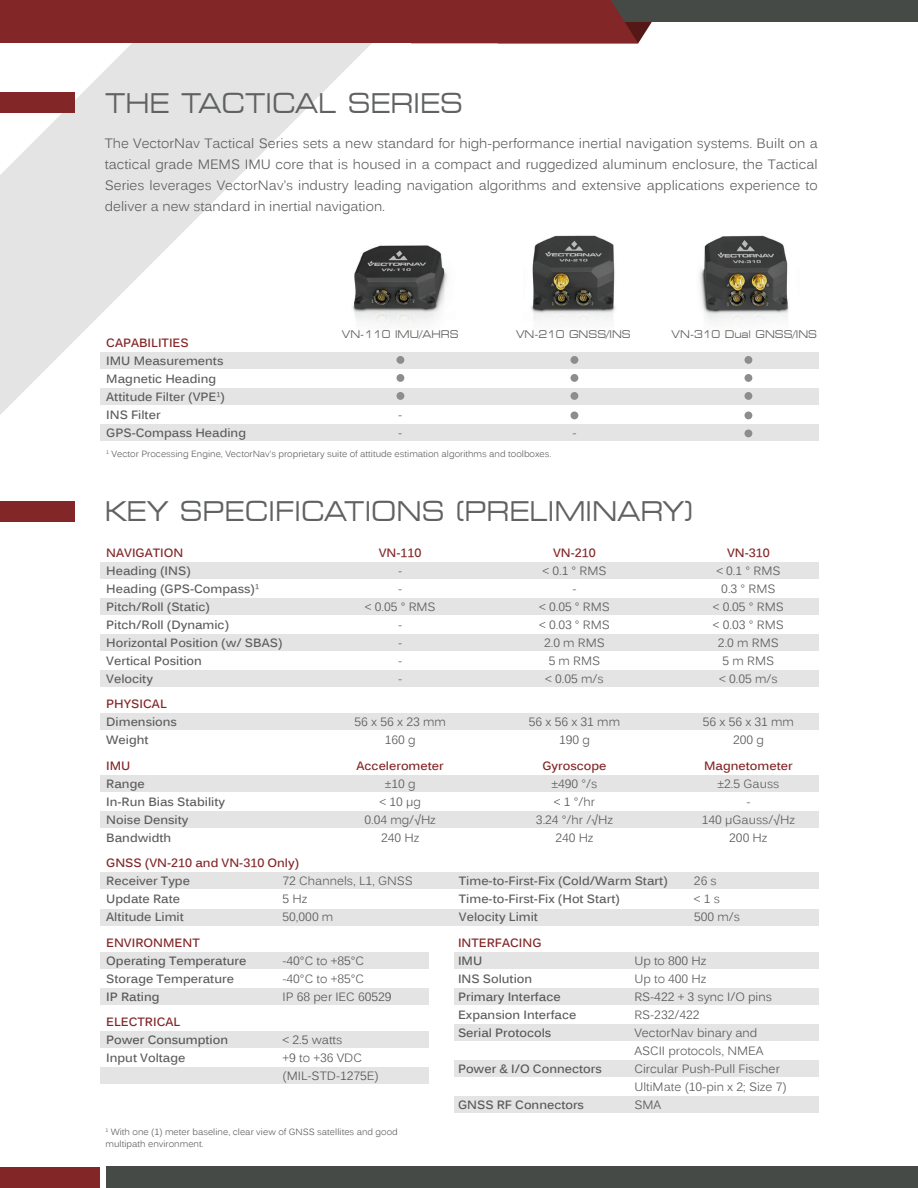
<style>
.page{position:relative;width:918px;height:1188px;background:#fff}
.page>*{position:absolute;margin:0;border:0;box-sizing:border-box;transform-origin:0 0}
.t1{font:expanded 27px "Square 721 BT";color:#606262;scale:.88 1}
.t2{font:13.5px/21px "Kalinga";color:#5d5d5d;text-align:justify}
.t3{font:700 12px/18px "Kalinga";color:#5d5d5d}
.t4{font:12px/18px "Kalinga";color:#5d5d5d;text-align:center}
.t5{font:700 12px "Kalinga";color:#832627}
.t6{font:expanded 10.5px "Square 721 BT";color:#606262;scale:.88 1}
.t7{font:9px/12px "Kalinga";color:#5d5d5d}
.s1{font-family:"Myriad Pro"}
</style>
<div class="page">
<div style="left:100px;top:872px;width:719px;height:17px;background:#e4e4e4"></div>
<div style="left:100px;top:909px;width:719px;height:16px;background:#e4e4e4"></div>
<svg style="left:0;top:43px;width:428px;height:382px"></svg>
<div style="left:100px;top:352px;width:719px;height:16px;background:#e4e4e4"></div>
<div style="left:100px;top:388px;width:719px;height:16px;background:#e4e4e4"></div>
<div style="left:100px;top:425px;width:719px;height:16px;background:#e4e4e4"></div>
<div style="left:100px;top:714px;width:719px;height:16px;background:#e4e4e4"></div>
<div style="left:100px;top:775px;width:719px;height:17px;background:#e4e4e4"></div>
<div style="left:100px;top:811px;width:719px;height:17px;background:#e4e4e4"></div>
<div style="left:100px;top:562px;width:719px;height:17px;background:#e4e4e4"></div>
<div style="left:100px;top:598px;width:719px;height:17px;background:#e4e4e4"></div>
<div style="left:100px;top:634px;width:719px;height:17px;background:#e4e4e4"></div>
<div style="left:100px;top:670px;width:719px;height:17px;background:#e4e4e4"></div>
<div style="left:0;top:92px;width:74px;height:21px;background:#832627"></div>
<img style="left:346px;top:231px;width:102px;height:111px">
<div style="left:0;top:502px;width:74px;height:20px;background:#832627"></div>
<img style="left:531px;top:235px;width:84px;height:86px">
<img style="left:699px;top:235px;width:90px;height:87px">
<div style="left:396px;top:356px;width:8px;height:8px;background:#8d8d8d;border-radius:50%"></div>
<div style="left:289px;top:0;width:629px;height:22px;background:#464a46"></div>
<svg style="left:596px;top:0;width:56px;height:43px"></svg>
<div style="left:570px;top:356px;width:8px;height:8px;background:#8d8d8d;border-radius:50%"></div>
<div style="left:396px;top:374px;width:8px;height:8px;background:#8d8d8d;border-radius:50%"></div>
<div style="left:396px;top:392px;width:8px;height:8px;background:#8d8d8d;border-radius:50%"></div>
<div style="left:570px;top:374px;width:8px;height:8px;background:#8d8d8d;border-radius:50%"></div>
<div style="left:570px;top:392px;width:8px;height:8px;background:#8d8d8d;border-radius:50%"></div>
<div style="left:570px;top:411px;width:8px;height:8px;background:#8d8d8d;border-radius:50%"></div>
<div style="left:744px;top:356px;width:8px;height:8px;background:#8d8d8d;border-radius:50%"></div>
<div style="left:744px;top:374px;width:8px;height:8px;background:#8d8d8d;border-radius:50%"></div>
<div style="left:744px;top:392px;width:8px;height:8px;background:#8d8d8d;border-radius:50%"></div>
<div style="left:744px;top:411px;width:8px;height:8px;background:#8d8d8d;border-radius:50%"></div>
<div style="left:744px;top:430px;width:8px;height:7px;background:#8d8d8d;border-radius:50%"></div>
<div style="left:0;top:0;width:596px;height:43px;background:#832627"></div>
<div style="left:106px;top:1167px;width:812px;height:21px;background:#464a46"></div>
<div style="left:0;top:1167px;width:100px;height:21px;background:#832627"></div>
<div style="left:100px;top:953px;width:329px;height:16px;background:#e4e4e4"></div>
<div style="left:100px;top:988px;width:329px;height:17px;background:#e4e4e4"></div>
<div style="left:100px;top:1032px;width:329px;height:16px;background:#e4e4e4"></div>
<div style="left:100px;top:1068px;width:329px;height:16px;background:#e4e4e4"></div>
<div style="left:455px;top:953px;width:364px;height:16px;background:#e4e4e4"></div>
<div style="left:455px;top:988px;width:364px;height:16px;background:#e4e4e4"></div>
<div style="left:455px;top:1024px;width:364px;height:17px;background:#e4e4e4"></div>
<div style="left:455px;top:1060px;width:364px;height:17px;background:#e4e4e4"></div>
<div style="left:455px;top:1096px;width:364px;height:17px;background:#e4e4e4"></div>
<h1 class="t1" style="left:105px;top:88px;width:408px">THE TACTICAL SERIES</h1>
<p class="t2" style="left:105px;top:134px;width:715px">The VectorNav Tactical Series sets a new standard for high-performance inertial navigation systems. Built on a tactical grade MEMS IMU core that is housed in a compact and ruggedized aluminum enclosure, the Tactical Series leverages VectorNav’s industry leading navigation algorithms and extensive applications experience to deliver a new standard in inertial navigation.</p>
<p class="t5" style="left:106px;top:334px;width:84px">CAPABILITIES</p>
<p class="t3" style="left:106px;top:352px;width:141px">IMU Measurements<br>Magnetic Heading<br>Attitude Filter (VPE<sup>1</sup>)<br>INS Filter<br>GPS-Compass Heading</p>
<p class="t6" style="left:342px;top:328px;width:134px">VN-110 IMU/AHRS</p>
<p class="t4" style="left:398px;top:406px;width:6px;text-align:left">- -</p>
<p class="t6" style="left:516px;top:328px;width:132px">VN-210 GNSS/INS</p>
<p class="t6" style="left:672px;top:328px;width:167px">VN-310 Dual GNSS/INS</p>
<p class="t4" style="left:572px;top:424px;width:6px">-</p>
<p class="t7" style="left:106px;top:448px;width:447px"><sup>1</sup> Vector Processing Engine, VectorNav’s proprietary suite of attitude estimation algorithms and toolboxes.</p>
<h1 class="t1" style="left:105px;top:496px;width:670px">KEY SPECIFICATIONS (PRELIMINARY)</h1>
<p class="t5" style="left:106px;top:544px;width:79px">NAVIGATION</p>
<p class="t3" style="left:106px;top:562px;width:178px">Heading (INS)<br>Heading (GPS-Compass)<sup>1<br></sup>Pitch/Roll (Static)<br>Pitch/Roll (Dynamic)<br>Horizontal Position (w/ SBAS)<br>Vertical Position<br>Velocity</p>
<p class="t5" style="left:106px;top:696px;width:62px">PHYSICAL</p>
<p class="t3" style="left:106px;top:714px;width:72px">Dimensions<br>Weight</p>
<p class="t5" style="left:106px;top:757px;width:26px">IMU</p>
<p class="t3" style="left:106px;top:775px;width:120px">Range<br>In-Run Bias Stability<br>Noise Density<br>Bandwidth</p>
<p class="t5" style="left:379px;top:544px;width:44px">VN-110</p>
<p class="t4" style="left:365px;top:562px;width:72px">-<br>-<br>&lt; 0.05 ° RMS -<br>-<br>-<br>-</p>
<p class="t4" style="left:355px;top:714px;width:93px">56 x 56 x 23 mm<br>160 g</p>
<p class="t5" style="left:357px;top:757px;width:89px">Accelerometer</p>
<p class="t4" style="left:364px;top:775px;width:73px">±10 g<br>&lt; 10 µg<br>0.04 mg/<span class="s1">√</span>Hz<br>240 Hz</p>
<p class="t5" style="left:553px;top:544px;width:44px">VN-210</p>
<p class="t4" style="left:539px;top:562px;width:72px">&lt; 0.1 ° RMS -<br>&lt; 0.05 ° RMS &lt; 0.03 ° RMS<br>2.0 m RMS<br>5 m RMS<br>&lt; 0.05 m/s</p>
<p class="t4" style="left:529px;top:714px;width:93px">56 x 56 x 31 mm<br>190 g</p>
<p class="t5" style="left:542px;top:757px;width:66px">Gyroscope</p>
<p class="t4" style="left:536px;top:775px;width:79px">±490 °/s<br>&lt; 1 °/hr<br>3.24 °/hr /<span class="s1">√</span>Hz<br>240 Hz</p>
<p class="t5" style="left:727px;top:544px;width:44px">VN-310</p>
<p class="t4" style="left:713px;top:562px;width:72px">&lt; 0.1 ° RMS<br>0.3 ° RMS<br>&lt; 0.05 ° RMS &lt; 0.03 ° RMS<br>2.0 m RMS<br>5 m RMS<br>&lt; 0.05 m/s</p>
<p class="t4" style="left:703px;top:714px;width:93px">56 x 56 x 31 mm<br>200 g</p>
<p class="t5" style="left:704px;top:757px;width:90px">Magnetometer</p>
<p class="t4" style="left:702px;top:775px;width:95px">±2.5 Gauss<br>-<br>140 µGauss/<span class="s1">√</span>Hz<br>200 Hz</p>
<p class="t5" style="left:106px;top:855px;width:195px">GNSS (VN-210 and VN-310 Only)</p>
<p class="t3" style="left:106px;top:873px;width:85px">Receiver Type</p>
<p class="t4" style="left:283px;top:873px;width:132px">72 Channels, L1, GNSS</p>
<p class="t3" style="left:459px;top:873px;width:210px">Time-to-First-Fix (Cold/Warm Start)</p>
<p class="t4" style="left:694px;top:873px;width:24px">26 s</p>
<p class="t3" style="left:106px;top:891px;width:75px">Update Rate</p>
<p class="t4" style="left:283px;top:891px;width:26px">5 Hz</p>
<p class="t3" style="left:459px;top:891px;width:163px">Time-to-First-Fix (Hot Start)</p>
<p class="t4" style="left:694px;top:891px;width:28px">&lt; 1 s</p>
<p class="t3" style="left:106px;top:909px;width:79px">Altitude Limit</p>
<p class="t4" style="left:283px;top:909px;width:52px">50,000 m</p>
<p class="t3" style="left:459px;top:909px;width:81px">Velocity Limit</p>
<p class="t4" style="left:694px;top:909px;width:47px">500 m/s</p>
<p class="t5" style="left:106px;top:935px;width:95px">ENVIRONMENT</p>
<p class="t3" style="left:106px;top:953px;width:142px">Operating Temperature</p>
<p class="t4" style="left:283px;top:953px;width:83px">-40°C to +85°C</p>
<p class="t3" style="left:106px;top:971px;width:129px">Storage Temperature</p>
<p class="t4" style="left:283px;top:971px;width:83px">-40°C to +85°C</p>
<p class="t3" style="left:106px;top:989px;width:55px">IP Rating</p>
<p class="t4" style="left:283px;top:989px;width:111px">IP 68 per IEC 60529</p>
<p class="t5" style="left:106px;top:1014px;width:76px">ELECTRICAL</p>
<p class="t3" style="left:106px;top:1032px;width:123px">Power Consumption</p>
<p class="t4" style="left:283px;top:1032px;width:61px">&lt; 2.5 watts</p>
<p class="t3" style="left:106px;top:1050px;width:81px">Input Voltage</p>
<p class="t4" style="left:283px;top:1050px;width:98px;text-align:left">+9 to +36 VDC (MIL-STD-1275E)</p>
<p class="t5" style="left:458px;top:935px;width:85px">INTERFACING</p>
<p class="t3" style="left:458px;top:952px;width:26px">IMU</p>
<p class="t4" style="left:634px;top:953px;width:74px">Up to 800 Hz</p>
<p class="t3" style="left:458px;top:970px;width:76px">INS Solution</p>
<p class="t4" style="left:634px;top:971px;width:74px">Up to 400 Hz</p>
<p class="t3" style="left:458px;top:988px;width:104px">Primary Interface</p>
<p class="t4" style="left:634px;top:989px;width:139px">RS-422 + 3 sync I/O pins</p>
<p class="t3" style="left:458px;top:1006px;width:120px">Expansion Interface</p>
<p class="t4" style="left:634px;top:1007px;width:67px">RS-232/422</p>
<p class="t3" style="left:458px;top:1024px;width:95px">Serial Protocols</p>
<p class="t4" style="left:634px;top:1025px;width:131px;text-align:left">VectorNav binary and<br>ASCII protocols, NMEA</p>
<p class="t3" style="left:458px;top:1060px;width:145px">Power &amp; I/O Connectors</p>
<p class="t4" style="left:634px;top:1061px;width:154px;text-align:left">Circular Push-Pull Fischer<br>UltiMate (10-pin x 2; Size 7)</p>
<p class="t3" style="left:458px;top:1096px;width:128px">GNSS RF Connectors</p>
<p class="t4" style="left:634px;top:1097px;width:28px">SMA</p>
<p class="t7" style="left:105px;top:1126px;width:294px"><sup>1</sup> With one (1) meter baseline, clear view of GNSS satellites and good multipath environment.</p>
</div>
